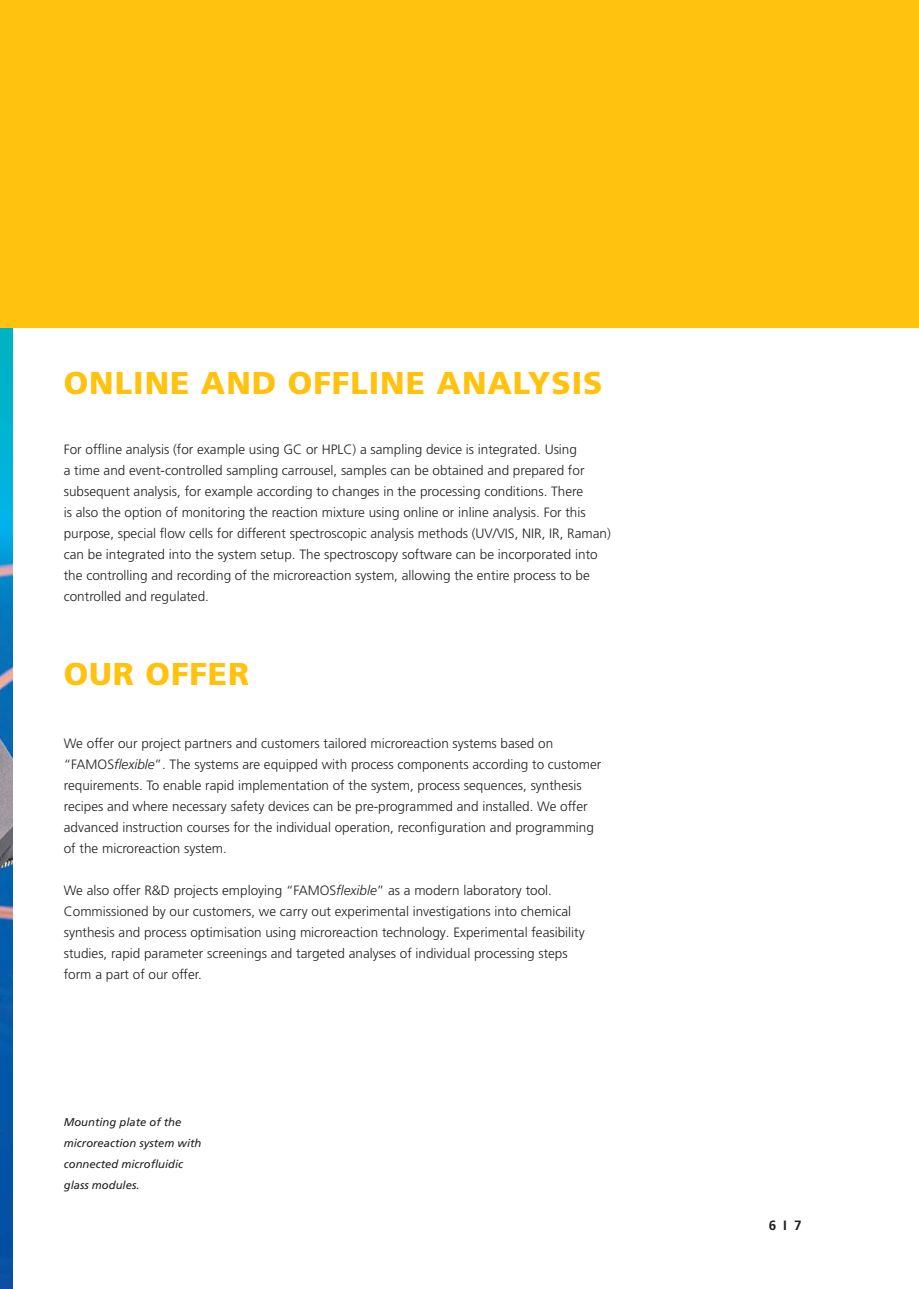
<style>
.page{position:relative;width:919px;height:1289px;background:#fff}
.page>*{position:absolute;margin:0;border:0;box-sizing:border-box;transform-origin:0 0}
.t1{font:900 31.5px "Frutiger LT Com";letter-spacing:.03em;color:#ffc20e}
.t2{font:300 13.5px/21px "Frutiger LT Com";color:#231f20}
.t3{font:700 13.5px "Frutiger LT Com";color:#231f20}
.t4{font:italic 11.25px/21px "Frutiger LT Com";color:#231f20}
.s1{font-style:italic}
</style>
<div class="page">
<img style="left:0;top:327px;width:13px;height:961px">
<div style="left:0;top:0;width:918px;height:327px;background:#ffc20e"></div>
<h1 class="t1" style="left:64px;top:364px;width:540px">ONLINE AND OFFLINE ANALYSIS</h1>
<p class="t2" style="left:64px;top:440px;width:548px">For offline analysis (for example using GC or HPLC) a sampling device is integrated. Using<br>a time and event-controlled sampling carrousel, samples can be obtained and prepared for subsequent analysis, for example according to changes in the processing conditions. There<br>is also the option of monitoring the reaction mixture using online or inline analysis. For this purpose, special flow cells for different spectroscopic analysis methods (UV/VIS, NIR, IR, Raman) can be integrated into the system setup. The spectroscopy software can be incorporated into the controlling and recording of the microreaction system, allowing the entire process to be controlled and regulated.</p>
<h1 class="t1" style="left:64px;top:655px;width:187px">OUR OFFER</h1>
<p class="t2" style="left:64px;top:734px;width:539px">We offer our project partners and customers tailored microreaction systems based on “FAMOS<span class="s1">flexible</span>”. The systems are equipped with process components according to customer requirements. To enable rapid implementation of the system, process sequences, synthesis recipes and where necessary safety devices can be pre-programmed and installed. We offer advanced instruction courses for the individual operation, reconfiguration and programming of the microreaction system.</p>
<p class="t2" style="left:64px;top:881px;width:522px">We also offer R&amp;D projects employing “FAMOS<span class="s1">flexible</span>” as a modern laboratory tool.<br>Commissioned by our customers, we carry out experimental investigations into chemical synthesis and process optimisation using microreaction technology. Experimental feasibility studies, rapid parameter screenings and targeted analyses of individual processing steps form a part of our offer.</p>
<p class="t4" style="left:64px;top:1112px;width:139px">Mounting plate of the microreaction system with connected microfluidic glass modules.</p>
<p class="t3" style="left:768px;top:1219px;width:35px">6 I 7</p>
</div>
